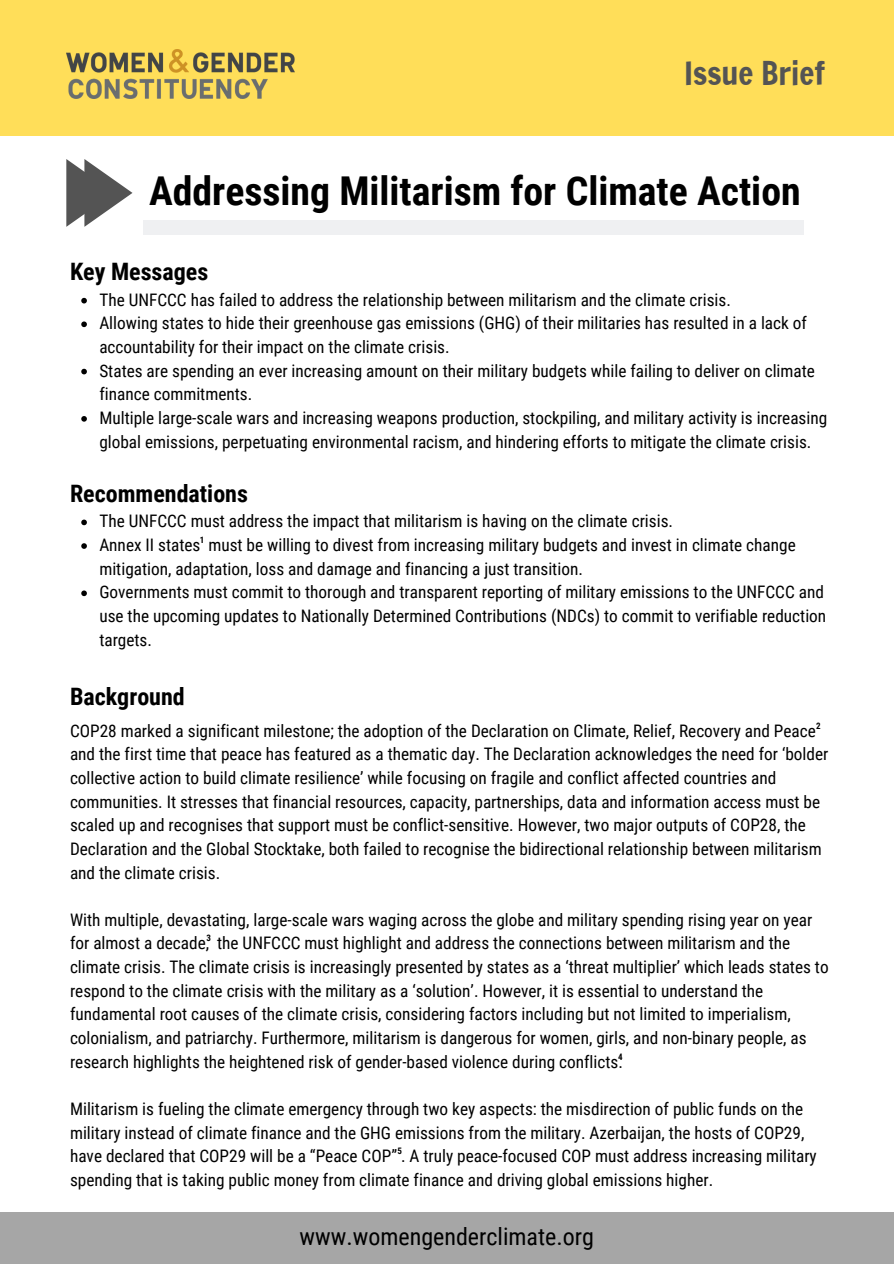
<style>
.page{position:relative;width:894px;height:1264px;background:#fff}
.page>*{position:absolute;margin:0;border:0;box-sizing:border-box;transform-origin:0 0}
.t1{font:700 39.75px "Roboto Condensed";color:#000}
.t2{font:31.5px "Francois One";color:#545454}
.t3{font:700 24px "Roboto Condensed";color:#000}
.t4{font:24px "Roboto Condensed";color:#000}
.t5{font:17.25px/23.7px "Roboto Condensed";color:#000}
.t6{font:700 9px "Roboto Condensed";color:#000}
</style>
<div class="page">
<div style="left:0;top:0;width:893px;height:136px;background:#ffde59"></div>
<div style="left:0;top:1212px;width:893px;height:51px;background:#a6a6a6"></div>
<svg style="left:66px;top:159px;width:66px;height:67px"></svg>
<div style="left:144px;top:221px;width:659px;height:14px;background:#eff0f2"></div>
<img style="left:66px;top:49px;width:229px;height:50px">
<svg style="left:81px;top:298px;width:6px;height:5px"></svg>
<svg style="left:81px;top:321px;width:6px;height:6px"></svg>
<svg style="left:81px;top:369px;width:6px;height:5px"></svg>
<svg style="left:81px;top:416px;width:6px;height:5px"></svg>
<svg style="left:81px;top:519px;width:6px;height:6px"></svg>
<svg style="left:81px;top:543px;width:6px;height:6px"></svg>
<svg style="left:81px;top:590px;width:6px;height:6px"></svg>
<p class="t2" style="left:684px;top:50px;width:142px">Issue Brief</p>
<p class="t1" style="left:149px;top:168px;width:653px">Addressing Militarism for Climate Action</p>
<p class="t3" style="left:70px;top:257px;width:140px">Key Messages</p>
<h3 class="t5" style="left:99px;top:288px;width:633px">The UNFCCC has failed to address the relationship between militarism and the climate crisis.</h3>
<p class="t5" style="left:99px;top:311px;width:709px">Allowing states to hide their greenhouse gas emissions (GHG) of their militaries has resulted in a lack of accountability for their impact on the climate crisis.</p>
<p class="t5" style="left:99px;top:359px;width:717px">States are spending an ever increasing amount on their military budgets while failing to deliver on climate finance commitments.</p>
<p class="t5" style="left:99px;top:406px;width:729px">Multiple large-scale wars and increasing weapons production, stockpiling, and military activity is increasing global emissions, perpetuating environmental racism, and hindering efforts to mitigate the climate crisis.</p>
<p class="t3" style="left:70px;top:479px;width:179px">Recommendations</p>
<h3 class="t5" style="left:99px;top:509px;width:575px">The UNFCCC must address the impact that militarism is having on the climate crisis.</h3>
<p class="t5" style="left:99px;top:533px;width:697px">Annex II states must be willing to divest from increasing military budgets and invest in climate change mitigation, adaptation, loss and damage and financing a just transition.</p>
<p class="t5" style="left:99px;top:580px;width:728px">Governments must commit to thorough and transparent reporting of military emissions to the UNFCCC and use the upcoming updates to Nationally Determined Contributions (NDCs) to commit to verifiable reduction targets.</p>
<p class="t6" style="left:200px;top:534px;width:6px">1</p>
<h3 class="t3" style="left:70px;top:683px;width:116px">Background</h3>
<p class="t5" style="left:70px;top:719px;width:759px">COP28 marked a significant milestone; the adoption of the Declaration on Climate, Relief, Recovery and Peace and the first time that peace has featured as a thematic day. The Declaration acknowledges the need for ‘bolder collective action to build climate resilience’ while focusing on fragile and conflict affected countries and communities. It stresses that financial resources, capacity, partnerships, data and information access must be scaled up and recognises that support must be conflict-sensitive. However, two major outputs of COP28, the Declaration and the Global Stocktake, both failed to recognise the bidirectional relationship between militarism and the climate crisis.</p>
<p class="t5" style="left:70px;top:908px;width:760px">With multiple, devastating, large-scale wars waging across the globe and military spending rising year on year for almost a decade, the UNFCCC must highlight and address the connections between militarism and the climate crisis. The climate crisis is increasingly presented by states as a ‘threat multiplier’ which leads states to respond to the climate crisis with the military as a ‘solution’. However, it is essential to understand the fundamental root causes of the climate crisis, considering factors including but not limited to imperialism, colonialism, and patriarchy. Furthermore, militarism is dangerous for women, girls, and non-binary people, as research highlights the heightened risk of gender-based violence during conflicts.</p>
<p class="t5" style="left:70px;top:1097px;width:748px">Militarism is fueling the climate emergency through two key aspects: the misdirection of public funds on the military instead of climate finance and the GHG emissions from the military. Azerbaijan, the hosts of COP29, have declared that COP29 will be a “Peace COP” . A truly peace-focused COP must address increasing military spending that is taking public money from climate finance and driving global emissions higher.</p>
<p class="t6" style="left:815px;top:720px;width:6px">2</p>
<p class="t6" style="left:206px;top:932px;width:6px">3</p>
<p class="t6" style="left:618px;top:1051px;width:6px">4</p>
<p class="t6" style="left:397px;top:1145px;width:6px">5</p>
<h1 class="t4" style="left:299px;top:1223px;width:296px">www.womengenderclimate.org</h1>
</div>
